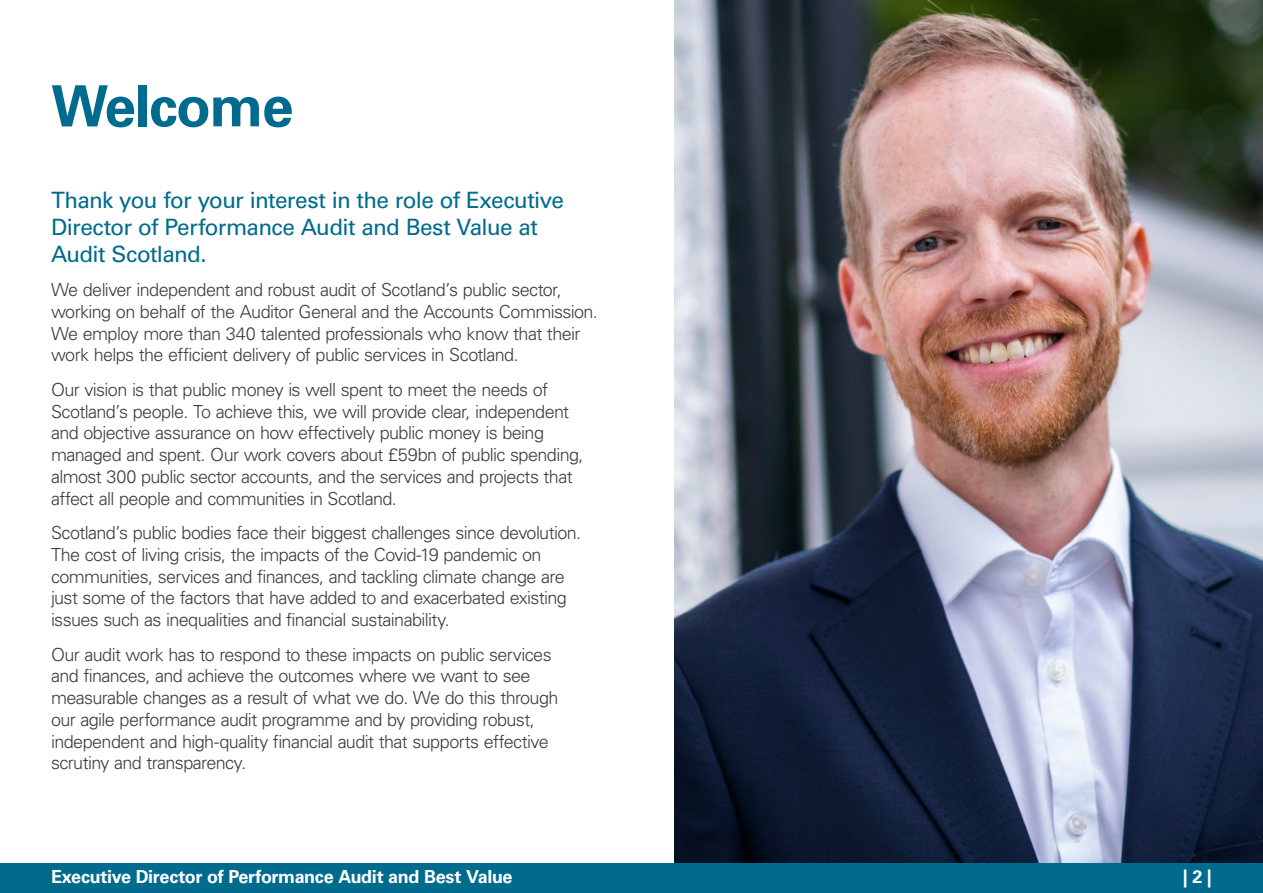
<style>
.page{position:relative;width:1263px;height:893px;background:#fff}
.page>*{position:absolute;margin:0;border:0;box-sizing:border-box;transform-origin:0 0}
.AS-P01-Chapter_head{font:700 57px "Univers LT Pro 65";letter-spacing:-.025em;color:#006b8d}
.AS-P13-intro_text{font:22.5px/27px "Univers LT Pro 55 Roman";letter-spacing:-.03em;color:#006b8d}
.AS-P06-Body_text{font:300 18px/21.8px "Univers LT Pro 45";letter-spacing:-.035em;color:#3c3c3b}
.t1{font:700 18px "Univers LT Pro 65";letter-spacing:-.02em;color:#fff}
</style>
<div class="page">
<img style="left:674px;top:0;width:589px;height:863px">
<div style="left:0;top:863px;width:1263px;height:30px;background:#006b8d"></div>
<h2 class="AS-P01-Chapter_head" style="left:51px;top:66px;width:244px">Welcome</h2>
<p class="AS-P13-intro_text" style="left:51px;top:185px;width:514px">Thank you for your interest in the role of Executive<br>Director of Performance Audit and Best Value at<br>Audit Scotland.</p>
<p class="AS-P06-Body_text" style="left:51px;top:278px;width:548px">We deliver independent and robust audit of Scotland’s public sector, working on behalf of the Auditor General and the Accounts Commission.<br>We employ more than 340 talented professionals who know that their work helps the efficient delivery of public services in Scotland.</p>
<p class="AS-P06-Body_text" style="left:51px;top:378px;width:534px">Our vision is that public money is well spent to meet the needs of Scotland’s people. To achieve this, we will provide clear, independent and objective assurance on how effectively public money is being managed and spent. Our work covers about £59bn of public spending, almost 300 public sector accounts, and the services and projects that affect all people and communities in Scotland.</p>
<p class="AS-P06-Body_text" style="left:51px;top:521px;width:532px">Scotland’s public bodies face their biggest challenges since devolution.<br>The cost of living crisis, the impacts of the Covid-19 pandemic on communities, services and finances, and tackling climate change are just some of the factors that have added to and exacerbated existing issues such as inequalities and financial sustainability.</p>
<p class="AS-P06-Body_text" style="left:51px;top:643px;width:509px">Our audit work has to respond to these impacts on public services and finances, and achieve the outcomes where we want to see measurable changes as a result of what we do. We do this through our agile performance audit programme and by providing robust, independent and high-quality financial audit that supports effective scrutiny and transparency.</p>
<p class="t1" style="left:51px;top:863px;width:463px">Executive Director of Performance Audit and Best Value</p>
<p class="t1" style="left:1183px;top:863px;width:31px">| 2 |</p>
</div>
